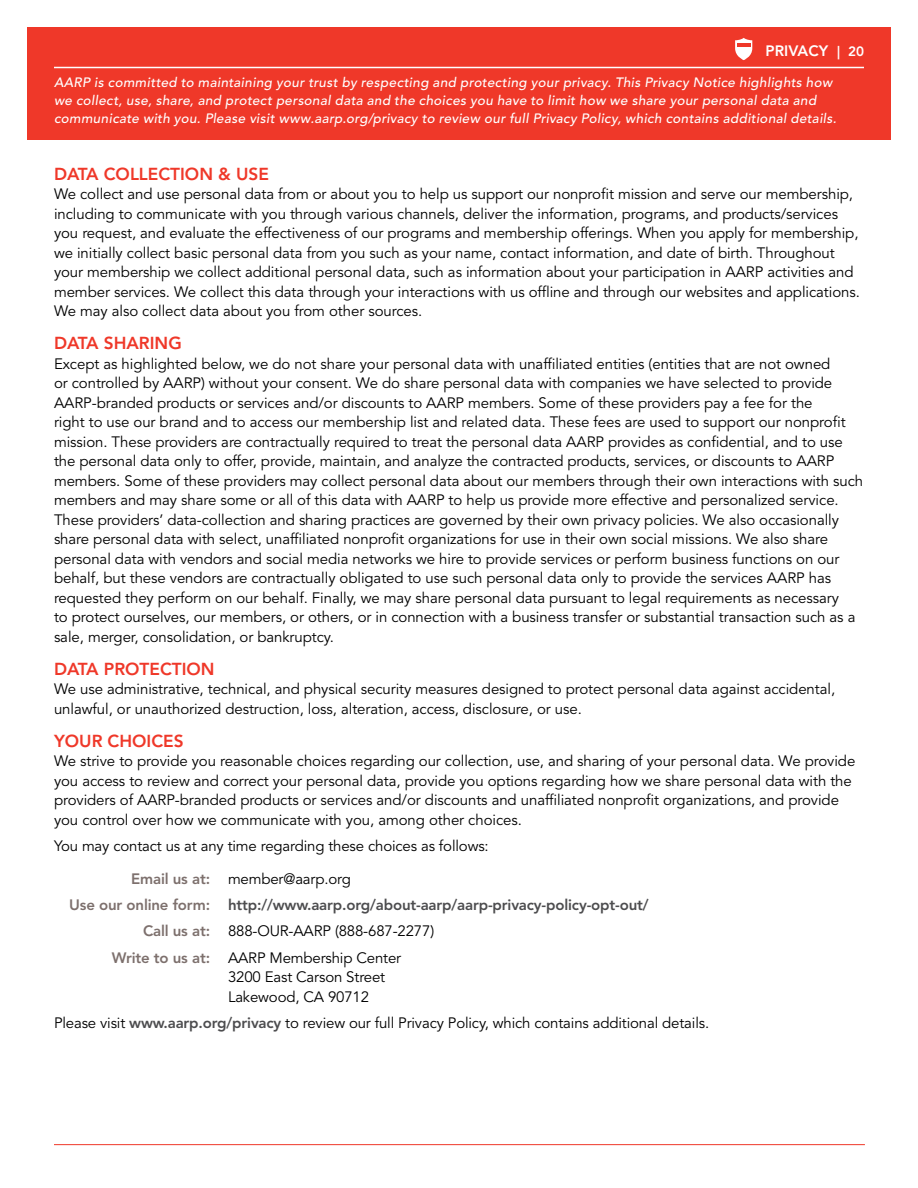
<style>
.page{position:relative;width:918px;height:1188px;background:#fff}
.page>*{position:absolute;margin:0;border:0;box-sizing:border-box;transform-origin:0 0}
.t1{font:800 17.25px "Avenir LT Std";color:#ef3829}
.t2{font:15px/19.5px "Avenir LT Std";letter-spacing:-.005em;color:#000}
.t3{font:800 15px "Avenir LT Std";letter-spacing:-.01em;color:#4d4d4f}
.t4{font:800 15px "Avenir LT Std";color:#fff}
.t5{font:italic 500 13.5px/18px "Avenir LT Std";letter-spacing:.025em;color:#fff}
.s1{font-size:13.5px}
.s2{font-weight:800;color:#7d706d}
.s3{color:#7d706d}
.s4{font-weight:800;color:#4d4d4f}
</style>
<div class="page">
<hr style="left:54px;top:1144px;width:811px;height:1px;background:#ef3829">
<div style="left:27px;top:27px;width:864px;height:113px;background:#ef3829"></div>
<svg style="left:735px;top:38px;width:17px;height:22px"></svg>
<hr style="left:737px;top:43px;width:14px;height:3px;background:#ef3829">
<hr style="left:54px;top:67px;width:810px;height:1px;background:#fff">
<p class="t4" style="left:766px;top:42px;width:100px">PRIVACY <span class="s1">| 20</span></p>
<p class="t5" style="left:54px;top:74px;width:784px">AARP is committed to maintaining your trust by respecting and protecting your privacy. This Privacy Notice highlights how we collect, use, share, and protect personal data and the choices you have to limit how we share your personal data and communicate with you. Please visit www.aarp.org/privacy to review our full Privacy Policy, which contains additional details.</p>
<p class="t1" style="left:54px;top:164px;width:216px">DATA COLLECTION &amp; USE</p>
<p class="t2" style="left:54px;top:185px;width:807px">We collect and use personal data from or about you to help us support our nonprofit mission and serve our membership, including to communicate with you through various channels, deliver the information, programs, and products/services you request, and evaluate the effectiveness of our programs and membership offerings. When you apply for membership, we initially collect basic personal data from you such as your name, contact information, and date of birth. Throughout your membership we collect additional personal data, such as information about your participation in AARP activities and member services. We collect this data through your interactions with us offline and through our websites and applications.<br>We may also collect data about you from other sources.</p>
<p class="t1" style="left:54px;top:333px;width:129px">DATA SHARING</p>
<p class="t2" style="left:54px;top:354px;width:811px">Except as highlighted below, we do not share your personal data with unaffiliated entities (entities that are not owned<br>or controlled by AARP) without your consent. We do share personal data with companies we have selected to provide AARP-branded products or services and/or discounts to AARP members. Some of these providers pay a fee for the<br>right to use our brand and to access our membership list and related data. These fees are used to support our nonprofit mission. These providers are contractually required to treat the personal data AARP provides as confidential, and to use the personal data only to offer, provide, maintain, and analyze the contracted products, services, or discounts to AARP members. Some of these providers may collect personal data about our members through their own interactions with such members and may share some or all of this data with AARP to help us provide more effective and personalized service.<br>These providers’ data-collection and sharing practices are governed by their own privacy policies. We also occasionally share personal data with select, unaffiliated nonprofit organizations for use in their own social missions. We also share personal data with vendors and social media networks we hire to provide services or perform business functions on our behalf, but these vendors are contractually obligated to use such personal data only to provide the services AARP has requested they perform on our behalf. Finally, we may share personal data pursuant to legal requirements as necessary<br>to protect ourselves, our members, or others, or in connection with a business transfer or substantial transaction such as a sale, merger, consolidation, or bankruptcy.</p>
<p class="t1" style="left:54px;top:659px;width:162px">DATA PROTECTION</p>
<p class="t2" style="left:54px;top:680px;width:783px">We use administrative, technical, and physical security measures designed to protect personal data against accidental, unlawful, or unauthorized destruction, loss, alteration, access, disclosure, or use.</p>
<p class="t1" style="left:54px;top:731px;width:131px">YOUR CHOICES</p>
<p class="t2" style="left:54px;top:752px;width:803px">We strive to provide you reasonable choices regarding our collection, use, and sharing of your personal data. We provide you access to review and correct your personal data, provide you options regarding how we share personal data with the providers of AARP-branded products or services and/or discounts and unaffiliated nonprofit organizations, and provide you control over how we communicate with you, among other choices.</p>
<p class="t2" style="left:54px;top:836px;width:436px">You may contact us at any time regarding these choices as follows:</p>
<p class="t2" style="left:131px;top:869px;width:221px"><span class="s2">Email us at:</span> member@aarp.org</p>
<p class="t3" style="left:69px;top:896px;width:581px"><span class="s3">Use our online form:</span> http://www.aarp.org/about-aarp/aarp-privacy-policy-opt-out/</p>
<p class="t2" style="left:143px;top:922px;width:293px"><span class="s2">Call us at:</span> 888-OUR-AARP (888-687-2277)</p>
<p class="t2" style="left:112px;top:948px;width:291px"><span class="s2">Write to us at:</span> AARP Membership Center</p>
<p class="t2" style="left:228px;top:968px;width:159px">3200 East Carson Street<br>Lakewood, CA 90712</p>
<p class="t2" style="left:54px;top:1013px;width:657px">Please visit <span class="s4">www.aarp.org/privacy</span> to review our full Privacy Policy, which contains additional details.</p>
</div>
